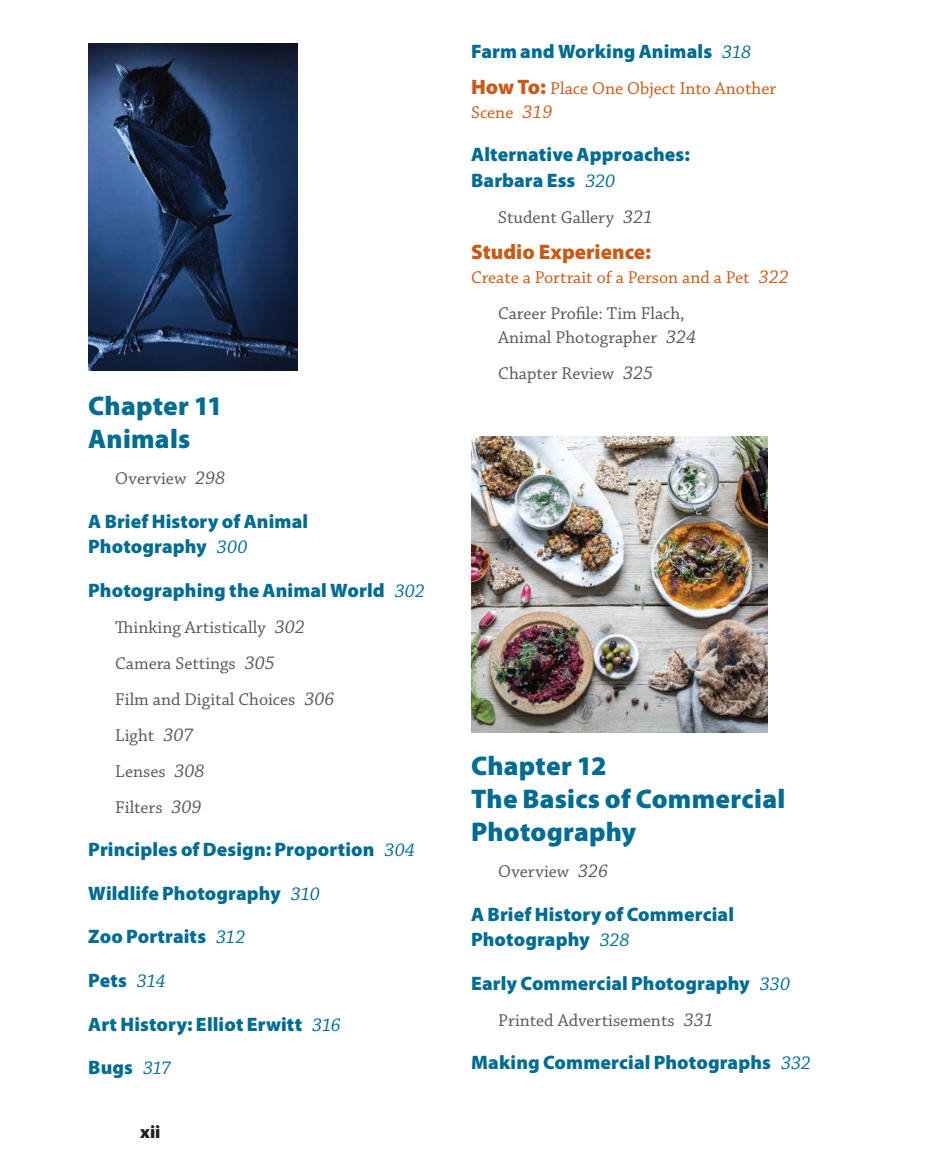
<style>
.page{position:relative;width:928px;height:1176px;background:#fff}
.page>*{position:absolute;margin:0;border:0;box-sizing:border-box;transform-origin:0 0}
.t1{font:900 27px/33px "Myriad Pro";letter-spacing:.01em;color:#006c91}
.t2{font:900 21px "Myriad Pro";color:#c85b18}
.t3{font:900 19.5px/25.5px "Myriad Pro";letter-spacing:.005em;color:#006c91}
.t4{font:18px/36px "Chaparral Pro";color:#57585a}
.t5{font:18px/24px "Chaparral Pro";color:#c85b18}
.t6{font:900 18px "Myriad Pro";color:#231f20}
.s1{font-style:italic;font-size:19.5px}
.s2{font-family:"Chaparral Pro";font-weight:400;font-style:italic}
.s3{font-family:"Myriad Pro";font-weight:900;font-size:21px}
.s4{color:#57585a}
</style>
<div class="page">
<img style="left:88px;top:43px;width:210px;height:327px">
<img style="left:471px;top:436px;width:296px;height:296px">
<h1 class="t1" style="left:88px;top:388px;width:136px">Chapter 11<br>Animals</h1>
<p class="t4" style="left:115px;top:461px;width:111px">Overview <span class="s1">298</span></p>
<p class="t3" style="left:88px;top:507px;width:221px">A Brief History of Animal<br>Photography <span class="s2">300</span></p>
<p class="t3" style="left:88px;top:576px;width:338px">Photographing the Animal World <span class="s2">302</span></p>
<p class="t4" style="left:115px;top:610px;width:220px">Thinking Artistically <span class="s1">302<br></span>Camera Settings <span class="s1">305<br></span>Film and Digital Choices <span class="s1">306<br></span>Light <span class="s1">307<br></span>Lenses <span class="s1">308<br></span>Filters <span class="s1">309</span></p>
<p class="t3" style="left:88px;top:836px;width:328px">Principles of Design: Proportion <span class="s2">304</span></p>
<p class="t3" style="left:88px;top:879px;width:233px">Wildlife Photography <span class="s2">310</span></p>
<p class="t3" style="left:88px;top:923px;width:159px">Zoo Portraits <span class="s2">312</span></p>
<p class="t3" style="left:88px;top:966px;width:78px">Pets <span class="s2">314</span></p>
<p class="t3" style="left:88px;top:1010px;width:254px">Art History: Elliot Erwitt <span class="s2">316</span></p>
<p class="t3" style="left:88px;top:1053px;width:84px">Bugs <span class="s2">317</span></p>
<p class="t6" style="left:140px;top:1119px;width:22px">xii</p>
<p class="t3" style="left:471px;top:38px;width:281px">Farm and Working Animals <span class="s2">318</span></p>
<p class="t5" style="left:471px;top:77px;width:306px"><span class="s3">How To:</span> Place One Object Into Another<br>Scene <span class="s1">319</span></p>
<p class="t3" style="left:471px;top:141px;width:220px">Alternative Approaches:<br>Barbara Ess <span class="s2">320</span></p>
<p class="t4" style="left:498px;top:200px;width:156px">Student Gallery <span class="s1">321</span></p>
<p class="t2" style="left:471px;top:238px;width:181px">Studio Experience:</p>
<p class="t5" style="left:498px;top:260px;width:292px;line-height:36px;text-indent:-27px">Create a Portrait of a Person and a Pet <span class="s1">322<br></span><span class="s4">Career Profile: Tim Flach,</span></p>
<p class="t4" style="left:498px;top:320px;width:199px">Animal Photographer <span class="s1">324<br></span>Chapter Review <span class="s1">325</span></p>
<h1 class="t1" style="left:471px;top:748px;width:315px">Chapter 12<br>The Basics of Commercial<br>Photography</h1>
<p class="t4" style="left:498px;top:854px;width:111px">Overview <span class="s1">326</span></p>
<p class="t3" style="left:471px;top:900px;width:264px">A Brief History of Commercial<br>Photography <span class="s2">328</span></p>
<p class="t3" style="left:471px;top:969px;width:320px">Early Commercial Photography <span class="s2">330</span></p>
<p class="t4" style="left:498px;top:1002px;width:217px">Printed Advertisements <span class="s1">331</span></p>
<p class="t3" style="left:471px;top:1049px;width:341px">Making Commercial Photographs <span class="s2">332</span></p>
</div>
